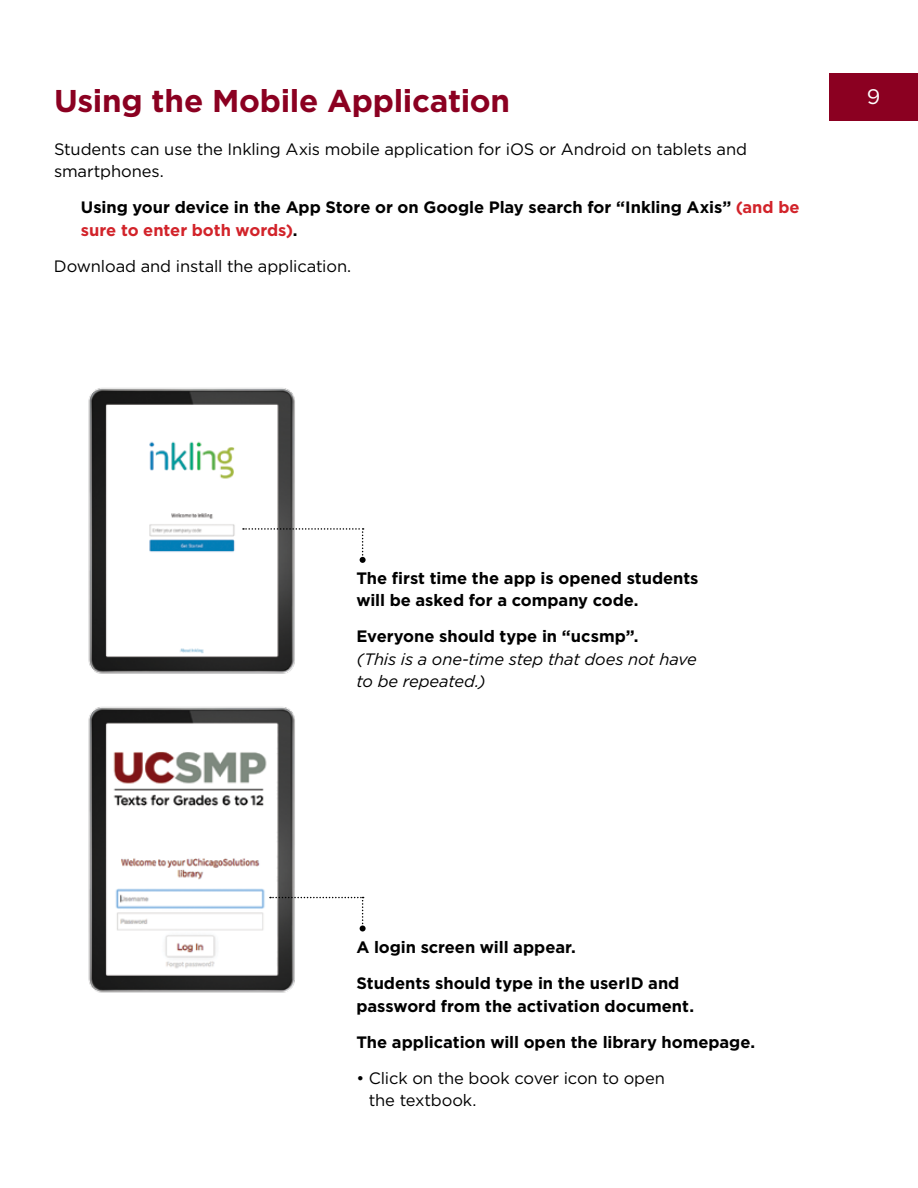
<style>
.page{position:relative;width:918px;height:1188px;background:#fff}
.page>*{position:absolute;margin:0;border:0;box-sizing:border-box;transform-origin:0 0}
.t1{font:700 31.5px "Gotham";letter-spacing:-.01em;color:#8b0021}
.t2{font:21px "Gotham";color:#fff}
.t3{font:700 16.5px/22.5px "Gotham";letter-spacing:-.005em;color:#000}
.t4{font:16.5px/22.5px "Gotham";letter-spacing:-.01em;color:#000}
.t5{font:italic 16.5px/22.5px "Gotham";letter-spacing:-.01em;color:#000}
.s1{color:#d2232a}
</style>
<div class="page">
<div style="left:829px;top:74px;width:89px;height:47px;background:#8b0021"></div>
<img style="left:88px;top:707px;width:208px;height:286px">
<img style="left:88px;top:388px;width:207px;height:286px">
<svg style="left:243px;top:528px;width:123px;height:35px"></svg>
<svg style="left:270px;top:897px;width:96px;height:35px"></svg>
<h1 class="t1" style="left:54px;top:83px;width:458px">Using the Mobile Application</h1>
<p class="t2" style="left:867px;top:85px;width:15px">9</p>
<p class="t4" style="left:54px;top:138px;width:695px">Students can use the Inkling Axis mobile application for iOS or Android on tablets and smartphones.</p>
<p class="t3" style="left:81px;top:196px;width:720px">Using your device in the App Store or on Google Play search for “Inkling Axis” <span class="s1">(and be sure to enter both words)</span>.</p>
<p class="t4" style="left:54px;top:255px;width:299px">Download and install the application.</p>
<p class="t3" style="left:356px;top:566px;width:344px">The first time the app is opened students will be asked for a company code.</p>
<p class="t3" style="left:356px;top:625px;width:284px">Everyone should type in “ucsmp”.</p>
<p class="t5" style="left:356px;top:648px;width:342px">(This is a one-time step that does not have to be repeated.)</p>
<p class="t3" style="left:356px;top:929px;width:325px;line-height:36px">A login screen will appear.<br>Students should type in the userID and</p>
<p class="t3" style="left:356px;top:987px;width:400px;line-height:36px">password from the activation document.<br>The application will open the library homepage.</p>
<p class="t4" style="left:369px;top:1066px;width:298px;text-indent:-13px">• Click on the book cover icon to open the textbook.</p>
</div>
